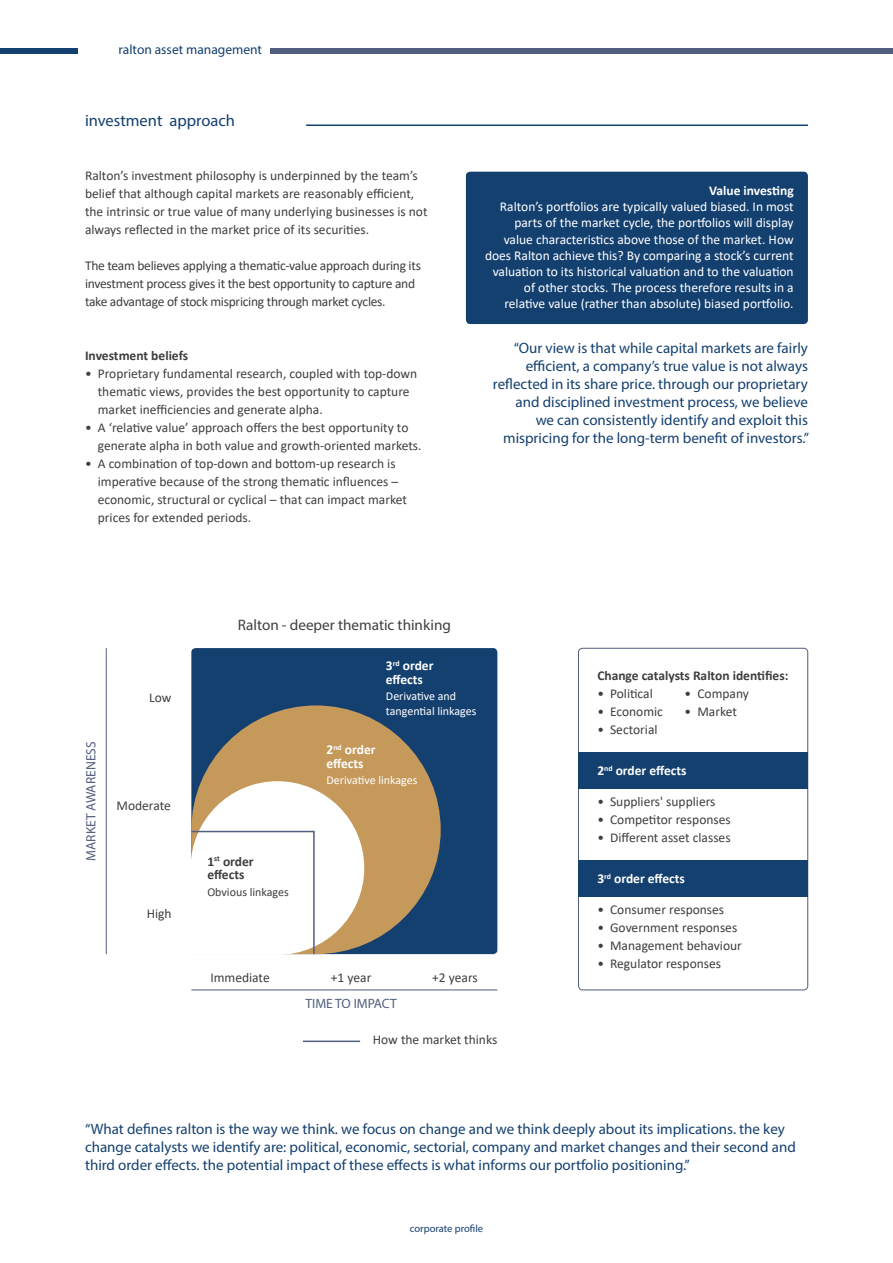
<style>
.page{position:relative;width:893px;height:1263px;background:#fff}
.page>*{position:absolute;margin:0;border:0;box-sizing:border-box;transform-origin:0 0}
.t1{font:16.5px "Myriad Pro";color:#14406f}
.t2{font:15.15px "Myriad Pro";color:#3e3e3f}
.t3{font:15px/18px "Myriad Pro";color:#14406f;text-align:right}
.t4{font:13.5px/18px "Calibri";color:#3e3e3f}
.t5{font:13.5px/16.2px "Calibri";color:#fff;text-align:right}
.t6{font:13.5px/18px "Calibri";letter-spacing:-.02em;color:#3e3e3f}
.t7{font:700 13.5px/13.5px "Calibri";color:#fff}
.t8{font:700 13.5px/13.5px "Calibri";color:#3e3e3f}
.t9{font:13.5px "Myriad Pro";color:#525e7d}
.t10{font:13.5px "Myriad Pro";color:#14406f}
.t11{font:12px "Calibri";color:#fff}
.t12{font:12px "Calibri";color:#3e3e3f}
.t13{font:10.5px "Myriad Pro";color:#14406f}
</style>
<div class="page">
<div style="left:0;top:48px;width:78px;height:6px;background:#14406f"></div>
<div style="left:271px;top:48px;width:622px;height:6px;background:#525e7d"></div>
<div style="left:466px;top:172px;width:342px;height:152px;background:#14406f;border-radius:4px"></div>
<hr style="left:306px;top:125px;width:502px;height:1px;background:#14406f">
<hr style="left:303px;top:1040px;width:57px;height:2px;background:#525e7d">
<hr style="left:106px;top:648px;width:1px;height:306px;background:#525e7d">
<hr style="left:191px;top:990px;width:306px;height:1px;background:#525e7d">
<div style="left:191px;top:648px;width:306px;height:306px;background:#14406f;border-radius:4px"></div>
<svg style="left:191px;top:705px;width:250px;height:239px;fill:#c5995a"></svg>
<svg style="left:191px;top:780px;width:174px;height:175px;background:#f1eae2"></svg>
<div style="left:578px;top:648px;width:230px;height:342px;border:1px solid #525e7d;border-radius:4px"></div>
<div style="left:578px;top:752px;width:230px;height:36px;background:#14406f"></div>
<div style="left:578px;top:860px;width:230px;height:36px;background:#14406f"></div>
<p class="t10" style="left:119px;top:41px;width:145px">ralton asset management</p>
<p class="t1" style="left:85px;top:110px;width:151px">investment approach</p>
<p class="t4" style="left:85px;top:166px;width:344px">Ralton’s investment philosophy is underpinned by the team’s belief that although capital markets are reasonably efficient, the intrinsic or true value of many underlying businesses is not always reflected in the market price of its securities.</p>
<p class="t6" style="left:85px;top:256px;width:337px">The team believes applying a thematic-value approach during its investment process gives it the best opportunity to capture and take advantage of stock mispricing through market cycles.</p>
<p class="t8" style="left:85px;top:349px;width:105px">Investment beliefs</p>
<p class="t4" style="left:98px;top:364px;width:321px;text-indent:-13px">• Proprietary fundamental research, coupled with top-down thematic views, provides the best opportunity to capture market inefficiencies and generate alpha.</p>
<p class="t4" style="left:98px;top:418px;width:325px;text-indent:-13px">• A ‘relative value’ approach offers the best opportunity to generate alpha in both value and growth-oriented markets.</p>
<p class="t4" style="left:98px;top:454px;width:311px;text-indent:-13px">• A combination of top-down and bottom-up research is imperative because of the strong thematic influences – economic, structural or cyclical – that can impact market prices for extended periods.</p>
<p class="t7" style="left:709px;top:184px;width:86px">Value investing</p>
<p class="t5" style="left:485px;top:198px;width:310px">Ralton’s portfolios are typically valued biased. In most parts of the market cycle, the portfolios will display value characteristics above those of the market. How does Ralton achieve this? By comparing a stock’s current valuation to its historical valuation and to the valuation of other stocks. The process therefore results in a relative value (rather than absolute) biased portfolio.</p>
<p class="t3" style="left:493px;top:339px;width:318px">“Our view is that while capital markets are fairly efficient, a company’s true value is not always reflected in its share price. through our proprietary and disciplined investment process, we believe<br>we can consistently identify and exploit this mispricing for the long-term benefit of investors.”</p>
<p class="t9" style="left:83px;top:861px;width:121px;rotate:-90deg">MARKET AWARENESS</p>
<p class="t4" style="left:149px;top:688px;width:24px">Low</p>
<p class="t4" style="left:117px;top:796px;width:56px">Moderate</p>
<p class="t4" style="left:147px;top:904px;width:26px">High</p>
<p class="t2" style="left:238px;top:615px;width:215px">Ralton - deeper thematic thinking</p>
<p class="t7" style="left:386px;top:659px;width:49px">3<sup>rd</sup> order effects</p>
<p class="t11" style="left:386px;top:688px;width:72px">Derivative and</p>
<p class="t11" style="left:386px;top:702px;width:92px">tangential linkages</p>
<p class="t7" style="left:327px;top:743px;width:51px">2<sup>nd</sup> order effects</p>
<p class="t8" style="left:207px;top:854px;width:48px">1<sup>st</sup> order effects</p>
<p class="t12" style="left:207px;top:883px;width:83px">Obvious linkages</p>
<p class="t11" style="left:327px;top:772px;width:92px">Derivative linkages</p>
<p class="t4" style="left:210px;top:968px;width:61px">Immediate</p>
<p class="t4" style="left:331px;top:968px;width:42px">+1 year</p>
<p class="t4" style="left:432px;top:968px;width:47px">+2 years</p>
<p class="t9" style="left:305px;top:995px;width:93px">TIME TO IMPACT</p>
<p class="t8" style="left:597px;top:669px;width:193px">Change catalysts Ralton identifies:</p>
<p class="t4" style="left:597px;top:684px;width:57px">• Political</p>
<p class="t4" style="left:597px;top:702px;width:67px">• Economic</p>
<p class="t4" style="left:597px;top:720px;width:62px">• Sectorial</p>
<p class="t7" style="left:597px;top:764px;width:91px">2<sup>nd</sup> order effects</p>
<p class="t4" style="left:685px;top:684px;width:66px">• Company</p>
<p class="t4" style="left:685px;top:702px;width:54px">• Market</p>
<p class="t4" style="left:597px;top:792px;width:120px">• Suppliers' suppliers</p>
<p class="t4" style="left:597px;top:810px;width:135px">• Competitor responses</p>
<p class="t4" style="left:597px;top:828px;width:135px">• Different asset classes</p>
<p class="t7" style="left:597px;top:872px;width:89px">3<sup>rd</sup> order effects</p>
<p class="t4" style="left:597px;top:900px;width:128px">• Consumer responses</p>
<p class="t4" style="left:597px;top:918px;width:141px">• Government responses</p>
<p class="t4" style="left:597px;top:936px;width:146px">• Management behaviour</p>
<p class="t4" style="left:597px;top:954px;width:125px">• Regulator responses</p>
<p class="t4" style="left:373px;top:1030px;width:126px">How the market thinks</p>
<p class="t3" style="left:85px;top:1120px;width:712px;text-align:left">“What defines ralton is the way we think. we focus on change and we think deeply about its implications. the key change catalysts we identify are: political, economic, sectorial, company and market changes and their second and third order effects. the potential impact of these effects is what informs our portfolio positioning.”</p>
<p class="t13" style="left:410px;top:1222px;width:75px">corporate profile</p>
</div>
